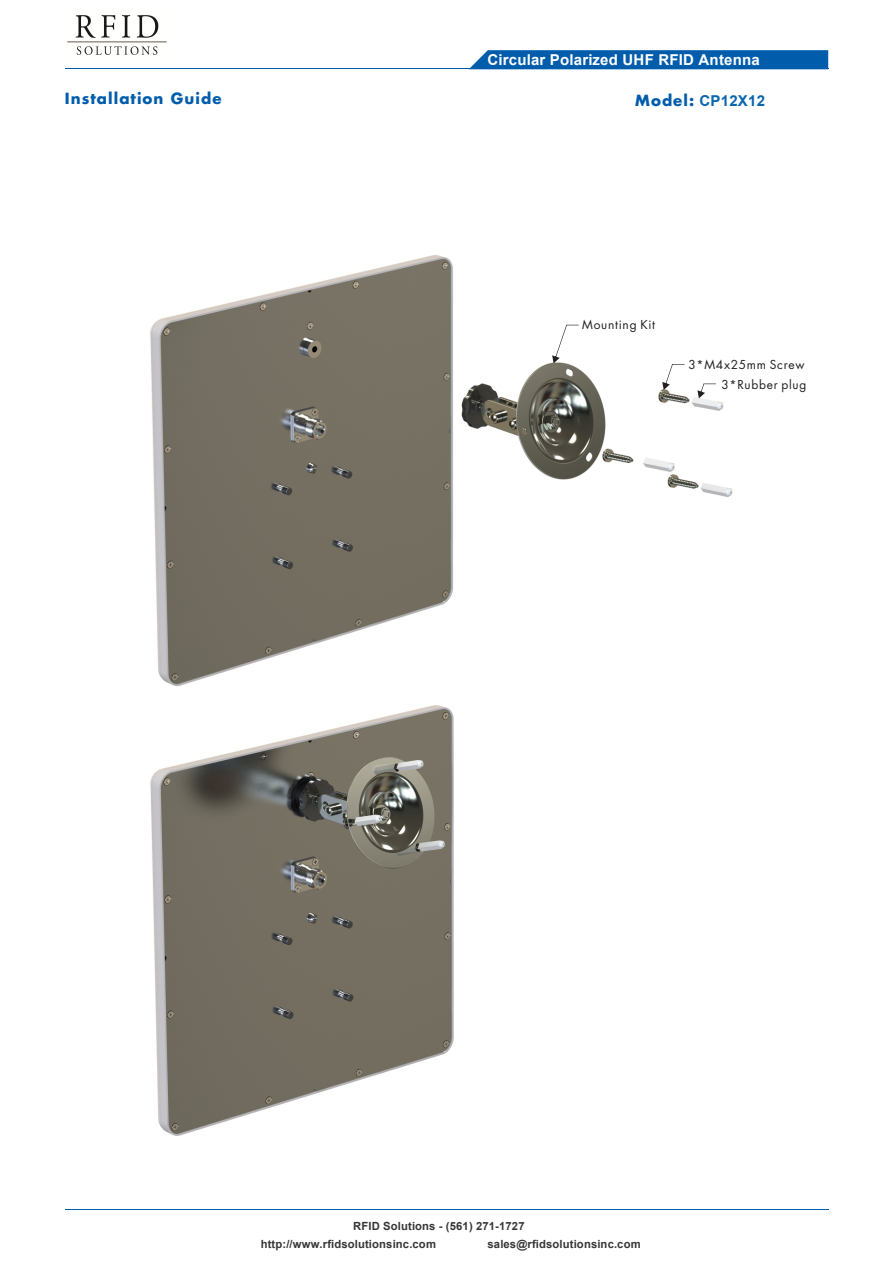
<style>
.page{position:relative;width:893px;height:1263px;background:#fff}
.page>*{position:absolute;margin:0;border:0;box-sizing:border-box;transform-origin:0 0}
.t1{font:700 15px "Arial";color:#fff}
.t2{font:700 15px "Futura Std";letter-spacing:.07em;color:#015dac}
.t3{font:700 15px "Arial";color:#0a65af}
.t4{font:12px "Futura Std";letter-spacing:.06em;color:#231f20}
.t5{font:700 11.25px/18px "Arial";color:#373535}
.s1{font-family:"Futura Std";color:#015dac}
</style>
<div class="page">
<svg style="left:470px;top:50px;width:358px;height:18px;background:#0962ae"></svg>
<hr style="left:65px;top:68px;width:763px;height:1px;background:#015dac">
<hr style="left:65px;top:1209px;width:763px;height:1px;background:#015dac">
<img style="left:150px;top:255px;width:583px;height:431px">
<img style="left:150px;top:705px;width:304px;height:431px">
<svg style="left:697px;top:384px;width:19px;height:14px"></svg>
<svg style="left:662px;top:364px;width:22px;height:26px"></svg>
<svg style="left:552px;top:325px;width:27px;height:38px"></svg>
<img style="left:67px;top:15px;width:100px;height:40px">
<h1 class="t1" style="left:487px;top:51px;width:274px">Circular Polarized UHF RFID Antenna</h1>
<h1 class="t2" style="left:65px;top:91px;width:158px">Installation Guide</h1>
<h1 class="t3" style="left:635px;top:92px;width:131px"><span class="s1">Model:</span> CP12X12</h1>
<p class="t4" style="left:582px;top:319px;width:74px">Mounting Kit</p>
<p class="t4" style="left:688px;top:359px;width:118px">3*M4x25mm Screw</p>
<p class="t4" style="left:721px;top:379px;width:87px">3*Rubber plug</p>
<p class="t5" style="left:261px;top:1217px;width:266px;text-indent:92px">RFID Solutions - (561) 271-1727 http://www.rfidsolutionsinc.com</p>
<p class="t5" style="left:487px;top:1235px;width:155px">sales@rfidsolutionsinc.com</p>
</div>
